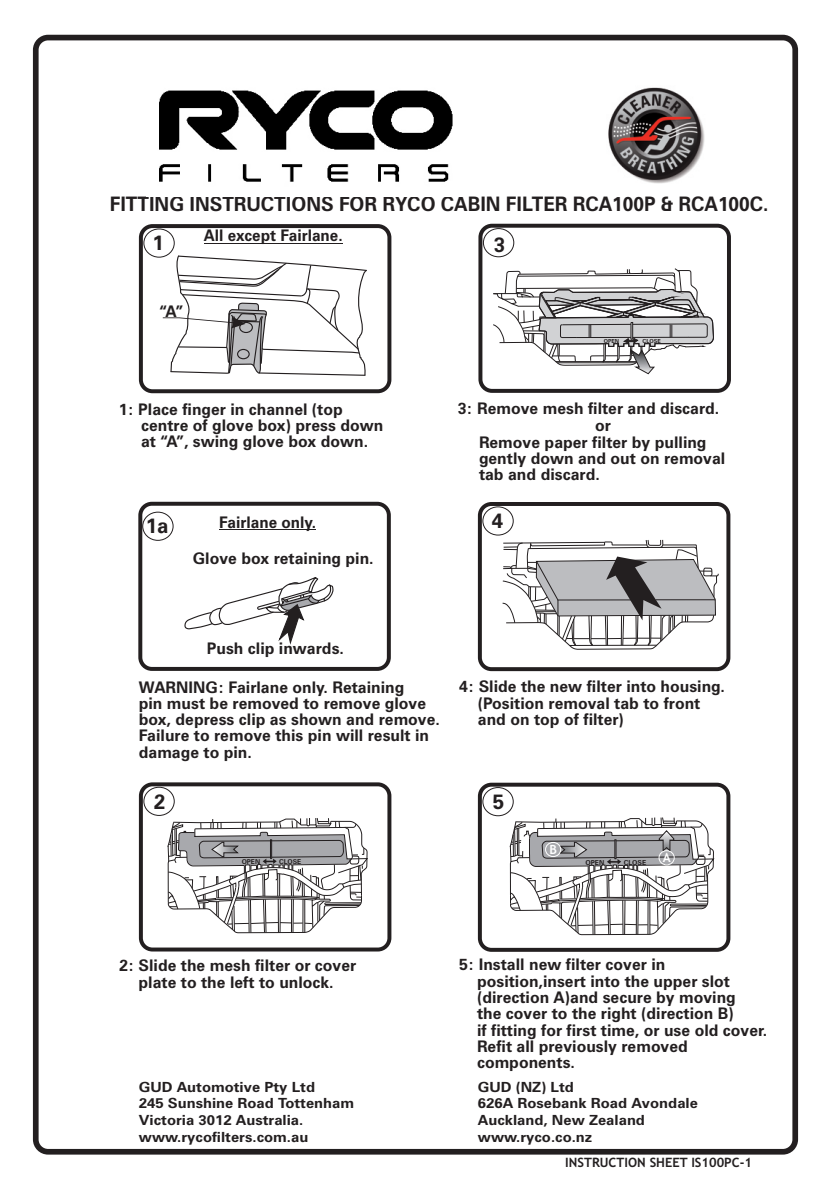
<style>
.page{position:relative;width:834px;height:1191px;background:#fff}
.page>*{position:absolute;margin:0;border:0;box-sizing:border-box;transform-origin:0 0}
.t1{font:700 20.6px "Zurich BT";color:#231f20}
.t2{font:700 20px "Zurich BT";color:#231f20;scale:.96 1}
.t3{font:700 16px/16.4px "Zurich BT";color:#231f20}
.t4{font:700 14px/16.8px "Zurich BT";color:#231f20;scale:1.07 1}
.t5{font:700 13px "Trebuchet MS";color:#231f20}
.t6{font:700 12.8px "Trebuchet MS";color:#fff}
.t7{font:700 12.6px "Trebuchet MS";color:#fff}
.t8{font:700 6.8px "Zurich BT";color:#231f20}
.t9{font:700 5.6px "Zurich BT";color:#231f20}
</style>
<div class="page">
<div style="left:33px;top:35px;width:764px;height:1119px;border:6px solid #231f20;border-radius:12px"></div>
<div style="left:143px;top:228px;width:32px;height:29px;border:1px solid #231f20;border-radius:50%"></div>
<div style="left:139px;top:224px;width:252px;height:169px;border:4px solid #231f20;border-radius:12px"></div>
<div style="left:143px;top:787px;width:32px;height:29px;border:1px solid #231f20;border-radius:50%"></div>
<div style="left:139px;top:782px;width:252px;height:169px;border:4px solid #231f20;border-radius:12px"></div>
<svg style="left:167px;top:782px;width:202px;height:170px"></svg>
<div style="left:483px;top:228px;width:31px;height:29px;border:1px solid #231f20;border-radius:50%"></div>
<div style="left:478px;top:224px;width:252px;height:169px;border:4px solid #231f20;border-radius:12px"></div>
<svg style="left:492px;top:223px;width:222px;height:170px"></svg>
<div style="left:482px;top:506px;width:31px;height:29px;border:1px solid #231f20;border-radius:50%"></div>
<div style="left:478px;top:502px;width:252px;height:169px;border:4px solid #231f20;border-radius:12px"></div>
<svg style="left:501px;top:539px;width:218px;height:133px"></svg>
<div style="left:482px;top:787px;width:31px;height:29px;border:1px solid #231f20;border-radius:50%"></div>
<div style="left:478px;top:782px;width:252px;height:169px;border:4px solid #231f20;border-radius:12px"></div>
<img style="left:608px;top:87px;width:97px;height:97px">
<div style="left:142px;top:512px;width:31px;height:29px;border:1px solid #231f20;border-radius:50%"></div>
<svg style="left:184px;top:577px;width:150px;height:68px"></svg>
<svg style="left:163px;top:254px;width:205px;height:140px"></svg>
<hr style="left:204px;top:243px;width:139px;height:1px;background:#231f20">
<div style="left:138px;top:502px;width:253px;height:169px;border:4px solid #231f20;border-radius:12px"></div>
<hr style="left:219px;top:529px;width:97px;height:1px;background:#231f20">
<img style="left:159px;top:90px;width:294px;height:92px">
<svg style="left:509px;top:782px;width:206px;height:170px"></svg>
<div style="left:545px;top:842px;width:16px;height:15px;border:1px solid #fff;border-radius:50%"></div>
<div style="left:658px;top:850px;width:16px;height:15px;border:1px solid #fff;border-radius:50%"></div>
<p class="t2" style="left:110px;top:196px;width:687px">FITTING INSTRUCTIONS FOR RYCO CABIN FILTER RCA100P &amp; RCA100C.</p>
<p class="t1" style="left:152px;top:235px;width:13px">1</p>
<p class="t3" style="left:204px;top:229px;width:140px">All except Fairlane.</p>
<p class="t3" style="left:160px;top:304px;width:25px">“A”</p>
<p class="t3" style="left:141px;top:402px;width:244px;text-indent:-22px">1: Place finger in channel (top centre of glove box) press down at “A”, swing glove box down.</p>
<p class="t1" style="left:146px;top:518px;width:24px">1a</p>
<p class="t3" style="left:219px;top:516px;width:98px">Fairlane only.</p>
<p class="t3" style="left:193px;top:551px;width:182px">Glove box retaining pin.</p>
<p class="t1" style="left:493px;top:236px;width:13px">3</p>
<p class="t9" style="left:603px;top:339px;width:17px">OPEN</p>
<p class="t9" style="left:642px;top:338px;width:20px">CLOSE</p>
<p class="t3" style="left:457px;top:402px;width:263px">3: Remove mesh filter and discard.</p>
<p class="t3" style="left:595px;top:418px;width:17px">or</p>
<p class="t3" style="left:479px;top:435px;width:229px">Remove paper filter by pulling</p>
<p class="t3" style="left:479px;top:451px;width:248px">gently down and out on removal</p>
<p class="t3" style="left:479px;top:468px;width:122px">tab and discard.</p>
<p class="t1" style="left:492px;top:512px;width:13px">4</p>
<p class="t3" style="left:207px;top:641px;width:139px">Push clip inwards.</p>
<p class="t3" style="left:139px;top:680px;width:302px">WARNING: Fairlane only. Retaining<br>pin must be removed to remove glove box, depress clip as shown and remove.<br>Failure to remove this pin will result in damage to pin.</p>
<p class="t3" style="left:478px;top:680px;width:248px;text-indent:-19px">4: Slide the new filter into housing. (Position removal tab to front and on top of filter)</p>
<p class="t1" style="left:154px;top:793px;width:13px">2</p>
<p class="t1" style="left:492px;top:793px;width:13px">5</p>
<p class="t8" style="left:242px;top:859px;width:20px">OPEN</p>
<p class="t8" style="left:279px;top:859px;width:24px">CLOSE</p>
<p class="t7" style="left:549px;top:844px;width:9px">B</p>
<p class="t8" style="left:585px;top:859px;width:20px">OPEN</p>
<p class="t8" style="left:623px;top:859px;width:24px">CLOSE</p>
<p class="t6" style="left:662px;top:852px;width:10px">A</p>
<p class="t3" style="left:119px;top:959px;width:238px;text-align:center">2: Slide the mesh filter or cover plate to the left to unlock.</p>
<p class="t3" style="left:477px;top:958px;width:292px;text-indent:-18px">5: Install new filter cover in position,insert into the upper slot (direction A)and secure by moving<br>the cover to the right (direction B)<br>if fitting for first time, or use old cover.<br>Refit all previously removed components.</p>
<p class="t4" style="left:139px;top:1079px;width:203px">GUD Automotive Pty Ltd<br>245 Sunshine Road Tottenham<br>Victoria 3012 Australia. www.rycofilters.com.au</p>
<p class="t4" style="left:478px;top:1079px;width:207px">GUD (NZ) Ltd<br>626A Rosebank Road Avondale<br>Auckland, New Zealand www.ryco.co.nz</p>
<p class="t5" style="left:565px;top:1157px;width:188px">INSTRUCTION SHEET IS100PC-1</p>
</div>
